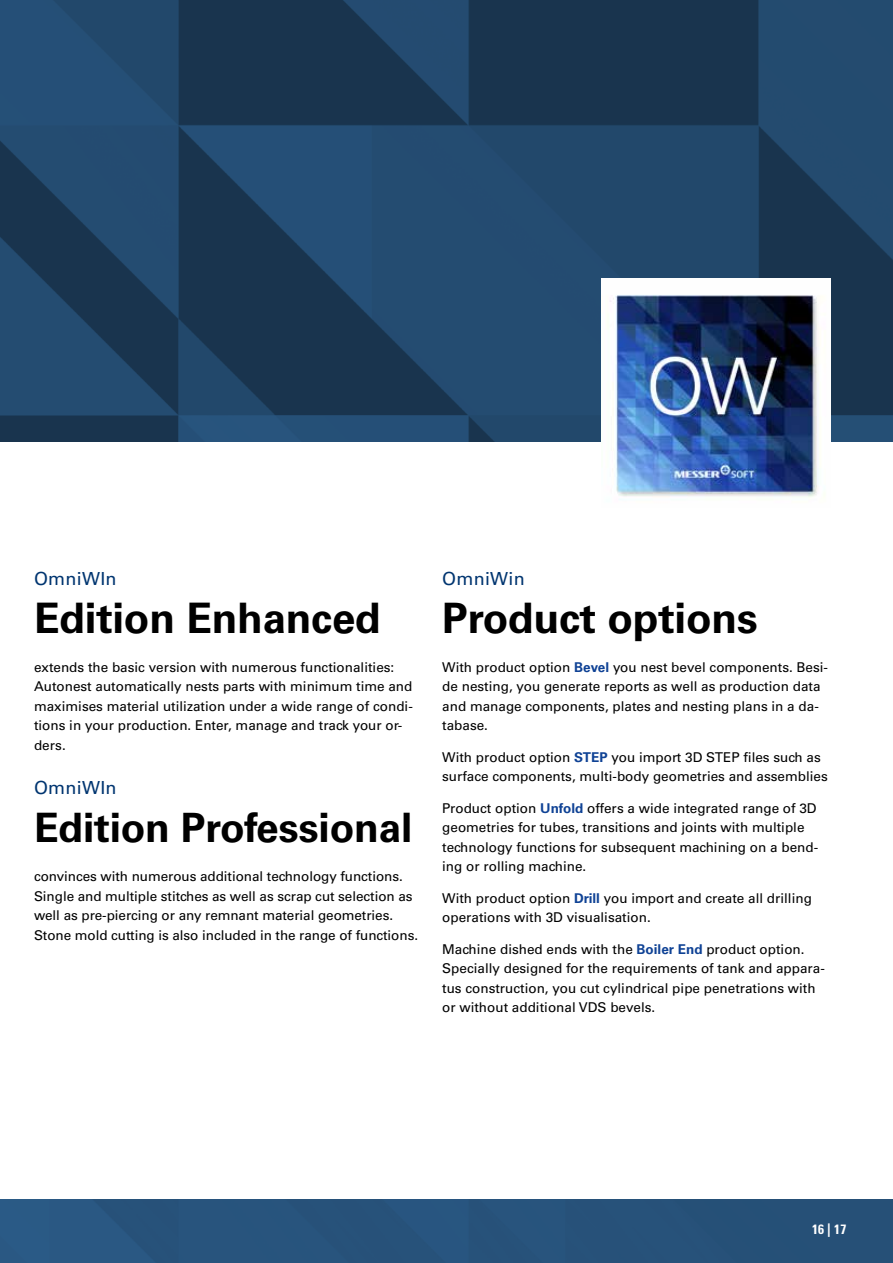
<style>
.page{position:relative;width:893px;height:1263px;background:#fff}
.page>*{position:absolute;margin:0;border:0;box-sizing:border-box;transform-origin:0 0}
.t1{font:700 42px "Univers LT Pro 65";letter-spacing:-.005em;color:#000}
.t2{font:700 40.5px "Univers LT Pro 65";letter-spacing:-.005em;color:#000}
.t3{font:18px "Univers LT Pro 55 Roman";letter-spacing:.015em;color:#003570}
.t4{font:13.5px/19.5px "Univers LT Pro 55 Roman";color:#000}
.t5{font:700 condensed 13.5px "Univers LT Pro";color:#fff}
.s1{font-family:"Univers LT Pro 65";font-weight:700;color:#0f4295}
</style>
<div class="page">
<img style="left:0;top:0;width:893px;height:1263px">
<div style="left:0;top:442px;width:893px;height:757px;background:#fff"></div>
<img style="left:602px;top:278px;width:229px;height:222px">
<h3 class="t3" style="left:34px;top:566px;width:84px">OmniWIn</h3>
<h1 class="t1" style="left:34px;top:588px;width:348px">Edition Enhanced</h1>
<p class="t4" style="left:34px;top:657px;width:380px">extends the basic version with numerous functionalities:<br>Autonest automatically nests parts with minimum time and maximises material utilization under a wide range of condi&shy;tions in your production. Enter, manage and track your or&shy;ders.</p>
<h3 class="t3" style="left:34px;top:775px;width:84px">OmniWIn</h3>
<h2 class="t2" style="left:34px;top:799px;width:380px">Edition Professional</h2>
<p class="t4" style="left:34px;top:866px;width:386px">convinces with numerous additional technology functions.<br>Single and multiple stitches as well as scrap cut selection as well as pre-piercing or any remnant material geometries.<br>Stone mold cutting is also included in the range of functions.</p>
<h3 class="t3" style="left:442px;top:566px;width:84px">OmniWin</h3>
<h1 class="t1" style="left:442px;top:588px;width:317px">Product options</h1>
<p class="t4" style="left:442px;top:657px;width:387px">With product option <span class="s1">Bevel</span> you nest bevel components. Besi&shy;de nesting, you generate reports as well as production data and manage components, plates and nesting plans in a da&shy;tabase.</p>
<p class="t4" style="left:442px;top:747px;width:387px">With product option <span class="s1">STEP</span> you import 3D STEP files such as surface components, multi-body geometries and assemblies</p>
<p class="t4" style="left:442px;top:798px;width:377px">Product option <span class="s1">Unfold</span> offers a wide integrated range of 3D geometries for tubes, transitions and joints with multiple technology functions for subsequent machining on a bend&shy;ing or rolling machine.</p>
<p class="t4" style="left:442px;top:887px;width:371px">With product option <span class="s1">Drill</span> you import and create all drilling operations with 3D visualisation.</p>
<p class="t4" style="left:442px;top:938px;width:384px">Machine dished ends with the <span class="s1">Boiler End</span> product option.<br>Specially designed for the requirements of tank and appara&shy;tus construction, you cut cylindrical pipe penetrations with or without additional VDS bevels.</p>
<p class="t5" style="left:812px;top:1220px;width:36px">16 | 17</p>
</div>
